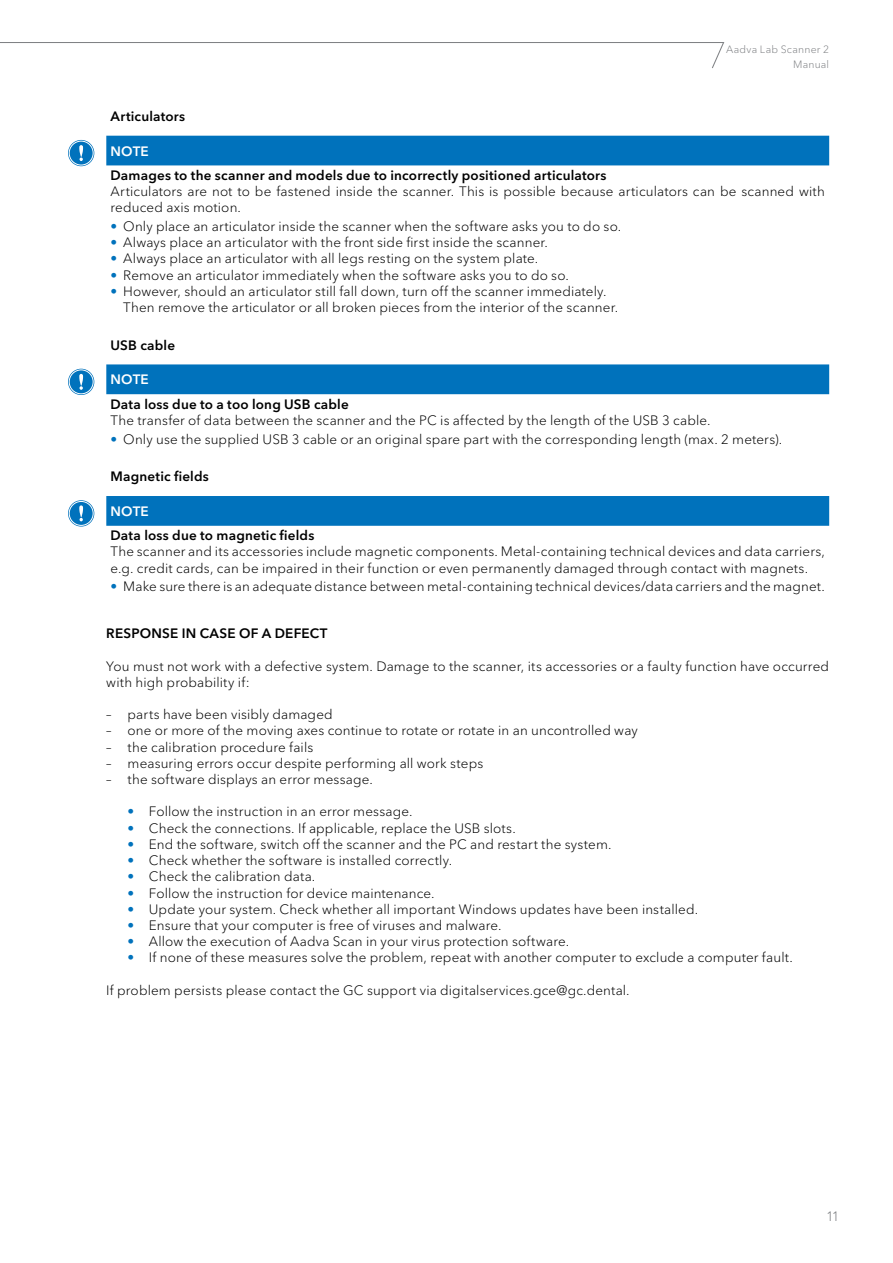
<style>
.page{position:relative;width:893px;height:1263px;background:#fff}
.page>*{position:absolute;margin:0;border:0;box-sizing:border-box;transform-origin:0 0}
.t1{font:300 13.5px/16.2px "Avenir Next LT Pro";letter-spacing:.01em;color:#000}
.t2{font:600 13.5px "Avenir Next LT Pro";letter-spacing:.015em;color:#000}
.t3{font:600 13.5px "Avenir Next LT Pro";letter-spacing:.015em;color:#fff}
.t4{font:300 13.5px "Avenir LT Std";color:#808285}
.t5{font:300 10.5px/15px "Avenir Next LT Pro";letter-spacing:.02em;color:#808285;text-align:right}
.s1{color:#0072bc}
</style>
<div class="page">
<svg style="left:0;top:42px;width:725px;height:27px"></svg>
<svg style="left:106px;top:136px;width:723px;height:390px"></svg>
<svg style="left:68px;top:140px;width:26px;height:26px"></svg>
<svg style="left:79px;top:145px;width:4px;height:16px"></svg>
<div style="left:69px;top:141px;width:24px;height:24px;border:1px solid #fff;border-radius:50%"></div>
<svg style="left:68px;top:369px;width:26px;height:26px"></svg>
<svg style="left:79px;top:374px;width:4px;height:16px"></svg>
<div style="left:69px;top:370px;width:24px;height:24px;border:1px solid #fff;border-radius:50%"></div>
<svg style="left:68px;top:500px;width:26px;height:27px"></svg>
<svg style="left:79px;top:505px;width:4px;height:16px"></svg>
<div style="left:69px;top:501px;width:24px;height:25px;border:1px solid #fff;border-radius:50%"></div>
<p class="t5" style="left:726px;top:42px;width:104px">Aadva Lab Scanner 2<br>Manual</p>
<p class="t2" style="left:111px;top:108px;width:76px">Articulators</p>
<p class="t3" style="left:111px;top:143px;width:40px">NOTE</p>
<p class="t2" style="left:111px;top:167px;width:497px">Damages to the scanner and models due to incorrectly positioned articulators</p>
<p class="t1" style="left:111px;top:183px;width:716px">Articulators are not to be fastened inside the scanner. This is possible because articulators can be scanned with reduced axis motion.</p>
<p class="t1" style="left:111px;top:218px;width:512px"><span class="s1">•</span> Only place an articulator inside the scanner when the software asks you to do so.</p>
<p class="t1" style="left:111px;top:234px;width:439px"><span class="s1">•</span> Always place an articulator with the front side first inside the scanner.</p>
<p class="t1" style="left:111px;top:251px;width:429px"><span class="s1">•</span> Always place an articulator with all legs resting on the system plate.</p>
<p class="t1" style="left:111px;top:267px;width:460px"><span class="s1">•</span> Remove an articulator immediately when the software asks you to do so.</p>
<p class="t1" style="left:123px;top:283px;width:496px;text-indent:-13px"><span class="s1">•</span> However, should an articulator still fall down, turn off the scanner immediately.<br>Then remove the articulator or all broken pieces from the interior of the scanner.</p>
<p class="t2" style="left:111px;top:337px;width:66px">USB cable</p>
<p class="t3" style="left:111px;top:371px;width:40px">NOTE</p>
<p class="t2" style="left:111px;top:396px;width:240px">Data loss due to a too long USB cable</p>
<p class="t1" style="left:111px;top:412px;width:602px">The transfer of data between the scanner and the PC is affected by the length of the USB 3 cable.</p>
<p class="t1" style="left:111px;top:431px;width:673px"><span class="s1">•</span> Only use the supplied USB 3 cable or an original spare part with the corresponding length (max. 2 meters).</p>
<p class="t2" style="left:111px;top:468px;width:100px">Magnetic fields</p>
<p class="t3" style="left:111px;top:503px;width:40px">NOTE</p>
<p class="t2" style="left:111px;top:527px;width:205px">Data loss due to magnetic fields</p>
<p class="t1" style="left:111px;top:544px;width:716px">The scanner and its accessories include magnetic components. Metal-containing technical devices and data carriers, e.g. credit cards, can be impaired in their function or even permanently damaged through contact with magnets.</p>
<p class="t1" style="left:111px;top:579px;width:716px"><span class="s1">•</span> Make sure there is an adequate distance between metal-containing technical devices/data carriers and the magnet.</p>
<p class="t2" style="left:106px;top:625px;width:223px">RESPONSE IN CASE OF A DEFECT</p>
<p class="t1" style="left:106px;top:658px;width:724px">You must not work with a defective system. Damage to the scanner, its accessories or a faulty function have occurred with high probability if:</p>
<p class="t1" style="left:106px;top:706px;width:228px">– parts have been visibly damaged</p>
<p class="t1" style="left:106px;top:723px;width:533px">– one or more of the moving axes continue to rotate or rotate in an uncontrolled way</p>
<p class="t1" style="left:106px;top:739px;width:208px">– the calibration procedure fails</p>
<p class="t1" style="left:106px;top:755px;width:378px">– measuring errors occur despite performing all work steps</p>
<p class="t1" style="left:106px;top:771px;width:268px">– the software displays an error message.</p>
<p class="t1" style="left:128px;top:804px;width:287px"><span class="s1">•</span> Follow the instruction in an error message.</p>
<p class="t1" style="left:128px;top:820px;width:390px"><span class="s1">•</span> Check the connections. If applicable, replace the USB slots.</p>
<p class="t1" style="left:128px;top:836px;width:485px"><span class="s1">•</span> End the software, switch off the scanner and the PC and restart the system.</p>
<p class="t1" style="left:128px;top:852px;width:326px"><span class="s1">•</span> Check whether the software is installed correctly.</p>
<p class="t1" style="left:128px;top:868px;width:189px"><span class="s1">•</span> Check the calibration data.</p>
<p class="t1" style="left:128px;top:885px;width:309px"><span class="s1">•</span> Follow the instruction for device maintenance.</p>
<p class="t1" style="left:128px;top:901px;width:572px"><span class="s1">•</span> Update your system. Check whether all important Windows updates have been installed.</p>
<p class="t1" style="left:128px;top:917px;width:376px"><span class="s1">•</span> Ensure that your computer is free of viruses and malware.</p>
<p class="t1" style="left:128px;top:933px;width:443px"><span class="s1">•</span> Allow the execution of Aadva Scan in your virus protection software.</p>
<p class="t1" style="left:128px;top:949px;width:667px"><span class="s1">•</span> If none of these measures solve the problem, repeat with another computer to exclude a computer fault.</p>
<p class="t1" style="left:106px;top:982px;width:525px">If problem persists please contact the GC support via digitalservices.gce@gc.dental.</p>
<p class="t4" style="left:826px;top:1208px;width:14px">11</p>
</div>
